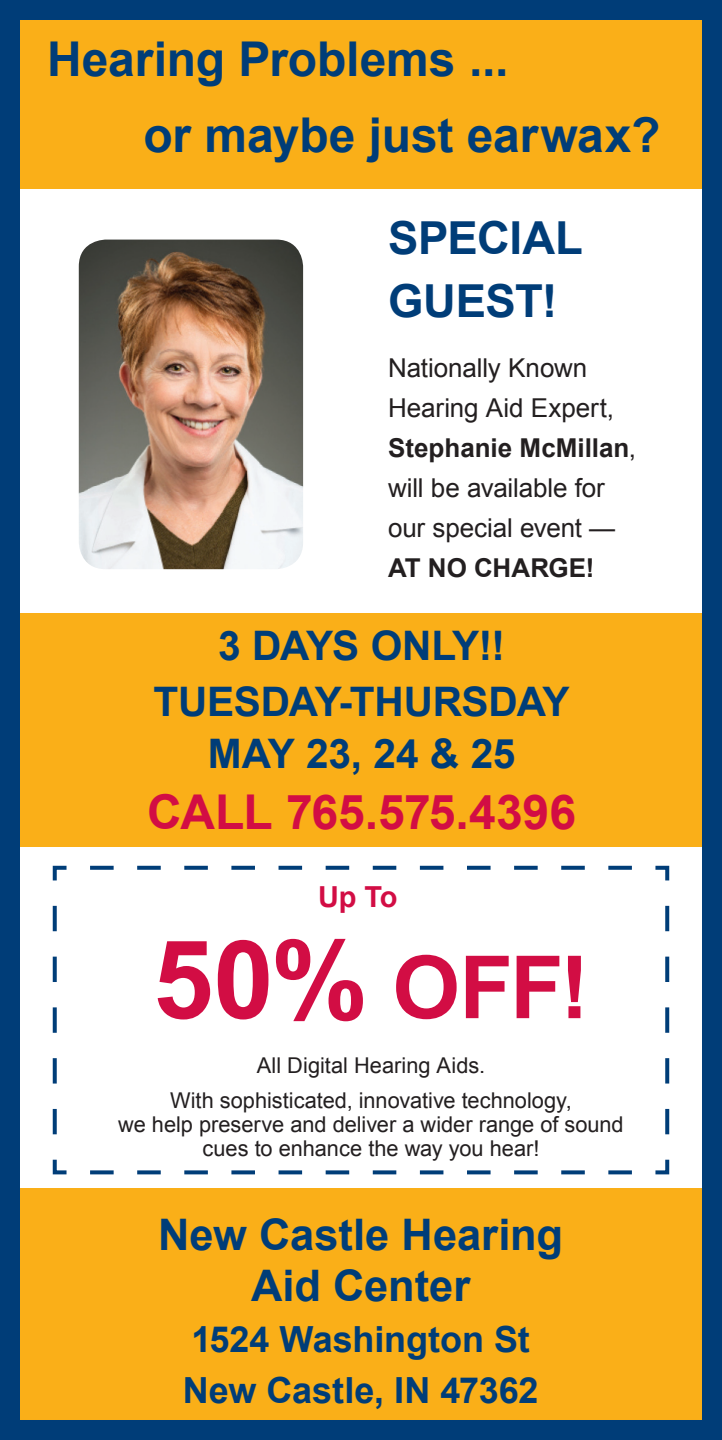
<style>
.page{position:relative;width:722px;height:1440px;background:#fff}
.page>*{position:absolute;margin:0;border:0;box-sizing:border-box;transform-origin:0 0}
.t1{font:700 87.2px "Arial";color:#d20d44}
.t2{font:700 48px/76px "Arial";color:#003d78}
.t3{font:700 48px "Arial";letter-spacing:-.01em;color:#d20d44}
.t4{font:700 45.6px/62.8px "Arial";letter-spacing:-.01em;color:#003d78}
.t5{font:700 43.6px/51px "Arial";color:#003d78;text-align:center}
.t6{font:700 40.6px/54px "Arial";letter-spacing:-.01em;color:#003d78;text-align:center}
.t7{font:700 36px/51px "Arial";letter-spacing:-.005em;color:#003d78}
.t8{font:700 29px "Arial";color:#d20d44}
.t9{font:26px/40px "Arial";letter-spacing:-.005em;color:#231f20}
.t10{font:700 26px "Arial";color:#231f20}
.t11{font:21.8px/34.8px "Arial";color:#231f20;text-align:center}
.s1{font-weight:700}
.s2{font-size:109px}
</style>
<div class="page">
<div style="left:0;top:13px;width:722px;height:175px;background:#faaf18"></div>
<img style="left:79px;top:240px;width:224px;height:329px">
<svg style="left:52px;top:865px;width:618px;height:310px"></svg>
<div style="left:0;top:613px;width:722px;height:234px;background:#faaf18"></div>
<div style="left:9px;top:1189px;width:713px;height:233px;background:#faaf18"></div>
<div style="left:0;top:0;width:722px;height:1440px;border:20px solid #003d78"></div>
<h2 class="t2" style="left:143px;top:23px;width:519px;text-indent:-96px">Hearing Problems ...<br>or maybe just earwax?</h2>
<h3 class="t4" style="left:388px;top:208px;width:196px">SPECIAL<br>GUEST!</h3>
<p class="t9" style="left:388px;top:348px;width:249px">Nationally Known<br>Hearing Aid Expert,<br><span class="s1">Stephanie McMillan</span>, will be available for our special event —</p>
<p class="t10" style="left:388px;top:551px;width:208px">AT NO CHARGE!</p>
<h3 class="t6" style="left:153px;top:620px;width:418px">3 DAYS ONLY!!<br>TUESDAY-THURSDAY<br>MAY 23, 24 &amp; 25</h3>
<h2 class="t3" style="left:147px;top:780px;width:431px">CALL 765.575.4396</h2>
<h3 class="t8" style="left:318px;top:878px;width:81px">Up To</h3>
<h1 class="t1" style="left:153px;top:929px;width:438px"><span class="s2">50%</span> OFF!</h1>
<p class="t11" style="left:170px;top:1048px;width:403px">All Digital Hearing Aids.<br>With sophisticated, innovative technology,</p>
<p class="t11" style="left:118px;top:1112px;width:507px;line-height:24px">we help preserve and deliver a wider range of sound cues to enhance the way you hear!</p>
<h3 class="t5" style="left:158px;top:1210px;width:406px">New Castle Hearing<br>Aid Center</h3>
<h3 class="t7" style="left:183px;top:1315px;width:357px">1524 Washington St<br>New Castle, IN 47362</h3>
</div>
